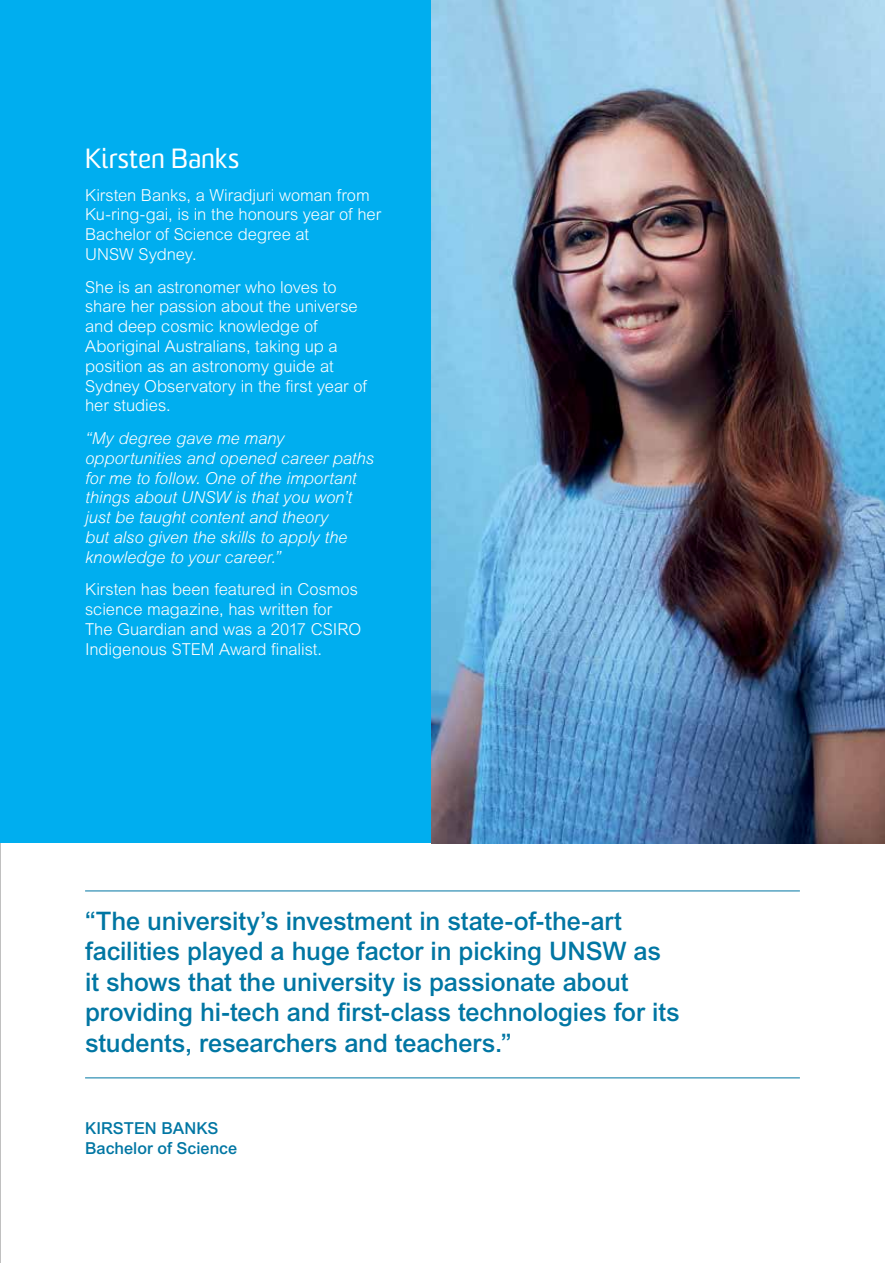
<style>
.page{position:relative;width:885px;height:1263px;background:#fff}
.page>*{position:absolute;margin:0;border:0;box-sizing:border-box;transform-origin:0 0}
.t1{font:27px "Sommet";letter-spacing:.01em;color:#fff}
.t2{font:500 25.5px/30.6px "Arial MT Std";letter-spacing:-.005em;color:#0076a3}
.t3{font:300 16.5px/19.8px "Arial MT Std";letter-spacing:-.005em;color:#fff}
.t4{font:italic 300 16.5px/19.8px "Arial MT Std";color:#fff}
.t5{font:500 16.5px/19.8px "Arial MT Std";color:#0076a3}
</style>
<div class="page">
<hr style="left:0;top:442px;width:1px;height:821px;background:#000">
<div style="left:0;top:0;width:488px;height:842px;background:#00aeef"></div>
<img style="left:432px;top:0;width:452px;height:843px">
<hr style="left:85px;top:890px;width:714px;height:1px;background:#0076a3">
<hr style="left:85px;top:1077px;width:714px;height:1px;background:#0076a3">
<h1 class="t1" style="left:85px;top:142px;width:155px">Kirsten Banks</h1>
<p class="t3" style="left:85px;top:185px;width:297px">Kirsten Banks, a Wiradjuri woman from<br>Ku-ring-gai, is in the honours year of her<br>Bachelor of Science degree at<br>UNSW Sydney.</p>
<p class="t3" style="left:85px;top:277px;width:283px">She is an astronomer who loves to share her passion about the universe and deep cosmic knowledge of<br>Aboriginal Australians, taking up a position as an astronomy guide at<br>Sydney Observatory in the first year of her studies.</p>
<p class="t4" style="left:85px;top:428px;width:290px">“My degree gave me many opportunities and opened career paths for me to follow. One of the important things about UNSW is that you won’t just be taught content and theory<br>but also given the skills to apply the knowledge to your career.”</p>
<p class="t3" style="left:85px;top:580px;width:278px">Kirsten has been featured in Cosmos science magazine, has written for The Guardian and was a 2017 CSIRO Indigenous STEM Award finalist.</p>
<p class="t2" style="left:85px;top:905px;width:596px">“The university’s investment in state-of-the-art facilities played a huge factor in picking UNSW as it shows that the university is passionate about providing hi-tech and first-class technologies for its students, researchers and teachers.”</p>
<p class="t5" style="left:85px;top:1118px;width:154px">KIRSTEN BANKS<br>Bachelor of Science</p>
</div>
